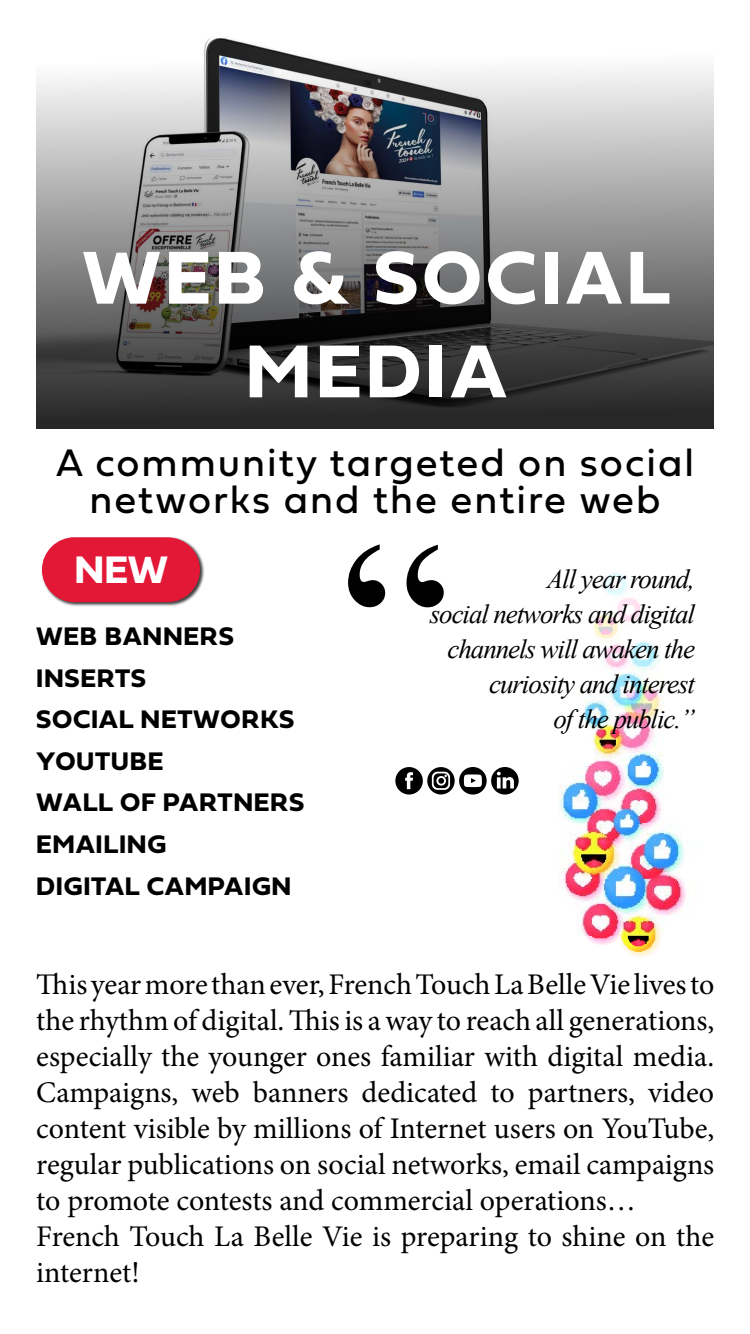
<style>
.page{position:relative;width:750px;height:1334px;background:#fff}
.page>*{position:absolute;margin:0;border:0;box-sizing:border-box;transform-origin:0 0}
.t1{font:249.9px "Times New Roman";color:#000}
.t2{font:78.1px/93.7px "Fieldwork Geo Bold";letter-spacing:.05em;color:#fff;text-align:center}
.t3{font:40px/37px "Fieldwork Geo Regular";letter-spacing:.05em;color:#000;text-align:center}
.t4{font:40px "Fieldwork Geo Bold";color:#fff}
.t5{font:30px/36px "Minion Pro";color:#000}
.t6{font:italic 27px/35px "Times New Roman";letter-spacing:-.04em;color:#000;text-align:right}
.t7{font:26.5px/41.6px "Fieldwork Geo Bold";letter-spacing:.025em;color:#000}
</style>
<div class="page">
<svg style="left:36px;top:37px;width:678px;height:392px;background:#7d7d7e"></svg>
<img style="left:559px;top:573px;width:127px;height:384px">
<div style="left:41px;top:537px;width:164px;height:70px;background:#000;opacity:.75"></div>
<div style="left:42px;top:537px;width:158px;height:65px;background:#e31837;border-radius:32px"></div>
<svg style="left:395px;top:767px;width:124px;height:28px"></svg>
<h2 class="t2" style="left:82px;top:228px;width:589px">WEB &amp; SOCIAL<br>MEDIA</h2>
<h3 class="t3" style="left:56px;top:442px;width:639px">A community targeted on social networks and the entire web</h3>
<h3 class="t4" style="left:75px;top:538px;width:95px">NEW</h3>
<p class="t7" style="left:36px;top:615px;width:269px">WEB BANNERS<br>INSERTS<br>SOCIAL NETWORKS<br>YOUTUBE<br>WALL OF PARTNERS<br>EMAILING<br>DIGITAL CAMPAIGN</p>
<h1 class="t1" style="left:340px;top:454px;width:112px">“</h1>
<p class="t6" style="left:430px;top:561px;width:267px">All year round,<br>social networks and digital channels will awaken the curiosity and interest</p>
<p class="t6" style="left:553px;top:701px;width:143px">of the public.”</p>
<p class="t5" style="left:36px;top:966px;width:680px">This year more than ever, French Touch La Belle Vie lives to the rhythm of digital. This is a way to reach all generations, especially the younger ones familiar with digital media.<br>Campaigns, web banners dedicated to partners, video content visible by millions of Internet users on YouTube, regular publications on social networks, email campaigns to promote contests and commercial operations… French Touch La Belle Vie is preparing to shine on the internet!</p>
</div>
